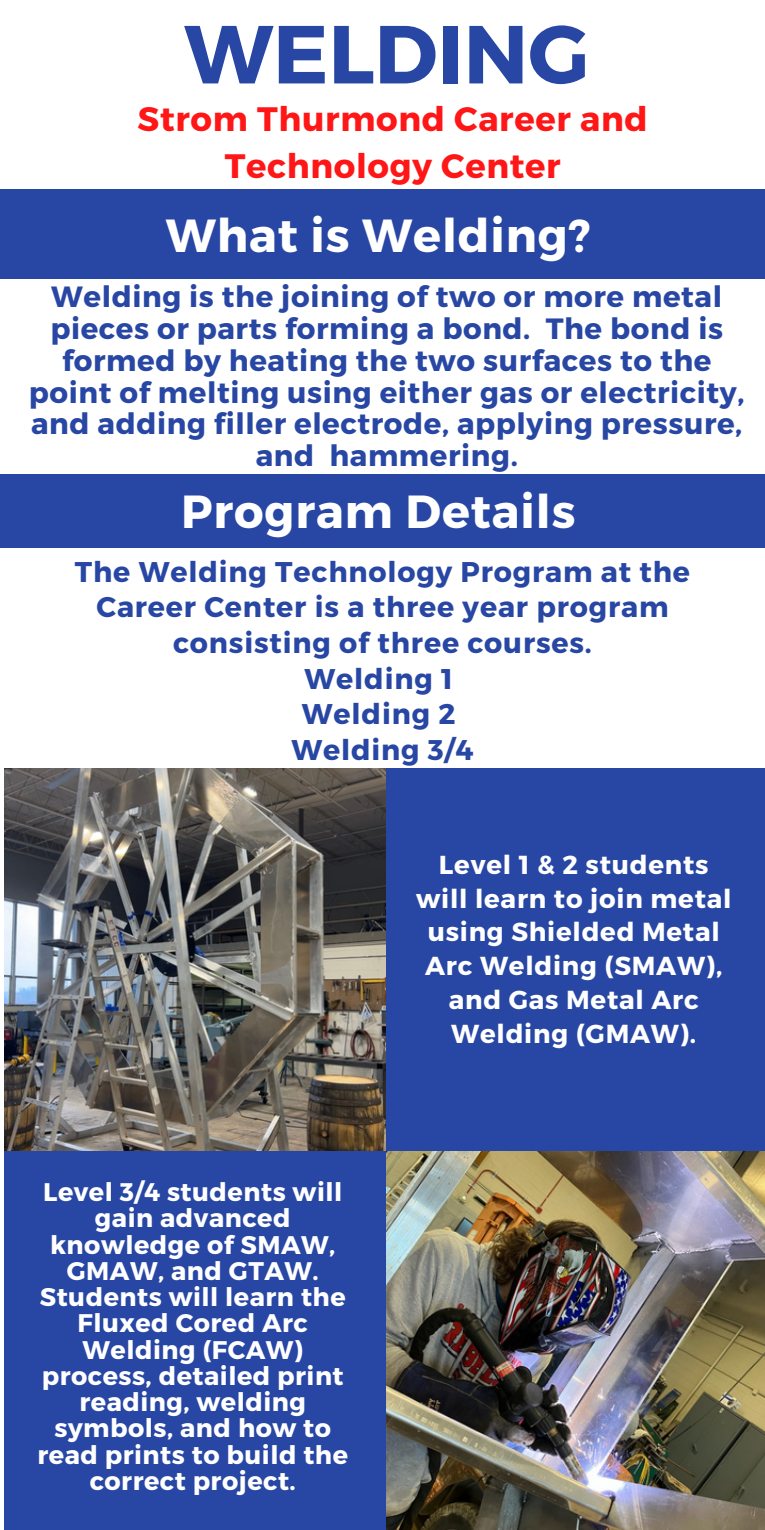
<style>
.page{position:relative;width:765px;height:1530px;background:#fff}
.page>*{position:absolute;margin:0;border:0;box-sizing:border-box;transform-origin:0 0}
.t1{font:700 82.25px "Montserrat";color:#2847a4}
.t2{font:700 46.25px "Montserrat";letter-spacing:.02em;color:#fff}
.t3{font:700 33.75px/47px "Montserrat";letter-spacing:.02em;color:#ff1616;text-align:center}
.t4{font:700 29.25px/32px "Montserrat";letter-spacing:.02em;color:#2847a4;text-align:center}
.t5{font:700 28.5px/35.5px "Montserrat";letter-spacing:.03em;color:#2847a4;text-align:center}
.t6{font:700 26px/33.8px "Montserrat";letter-spacing:.03em;color:#fff;text-align:center}
.t7{font:700 25.5px/26.2px "Montserrat";letter-spacing:.02em;color:#fff;text-align:center}
</style>
<div class="page">
<div style="left:0;top:189px;width:765px;height:90px;background:#2847a4"></div>
<img style="left:4px;top:769px;width:383px;height:382px">
<div style="left:387px;top:769px;width:378px;height:382px;background:#2847a4"></div>
<div style="left:4px;top:1151px;width:383px;height:379px;background:#2847a4"></div>
<img style="left:387px;top:1151px;width:378px;height:379px">
<div style="left:0;top:474px;width:765px;height:73px;background:#2847a4"></div>
<p class="t1" style="left:184px;top:1px;width:407px">WELDING</p>
<p class="t3" style="left:138px;top:94px;width:512px">Strom Thurmond Career and<br>Technology Center</p>
<p class="t2" style="left:166px;top:206px;width:427px">What is Welding?</p>
<p class="t4" style="left:29px;top:279px;width:717px">Welding is the joining of two or more metal pieces or parts forming a bond. The bond is formed by heating the two surfaces to the point of melting using either gas or electricity, and adding filler electrode, applying pressure, and hammering.</p>
<p class="t2" style="left:181px;top:482px;width:396px">Program Details</p>
<p class="t5" style="left:75px;top:552px;width:617px">The Welding Technology Program at the<br>Career Center is a three year program consisting of three courses.</p>
<p class="t5" style="left:305px;top:659px;width:150px">Welding 1</p>
<p class="t5" style="left:302px;top:695px;width:155px">Welding 2</p>
<p class="t5" style="left:291px;top:731px;width:184px">Welding 3/4</p>
<p class="t7" style="left:37px;top:1178px;width:312px">Level 3/4 students will gain advanced knowledge of SMAW,<br>GMAW, and GTAW.<br>Students will learn the<br>Fluxed Cored Arc<br>Welding (FCAW) process, detailed print reading, welding symbols, and how to read prints to build the correct project.</p>
<p class="t6" style="left:416px;top:846px;width:317px">Level 1 &amp; 2 students will learn to join metal using Shielded Metal<br>Arc Welding (SMAW), and Gas Metal Arc<br>Welding (GMAW).</p>
</div>
